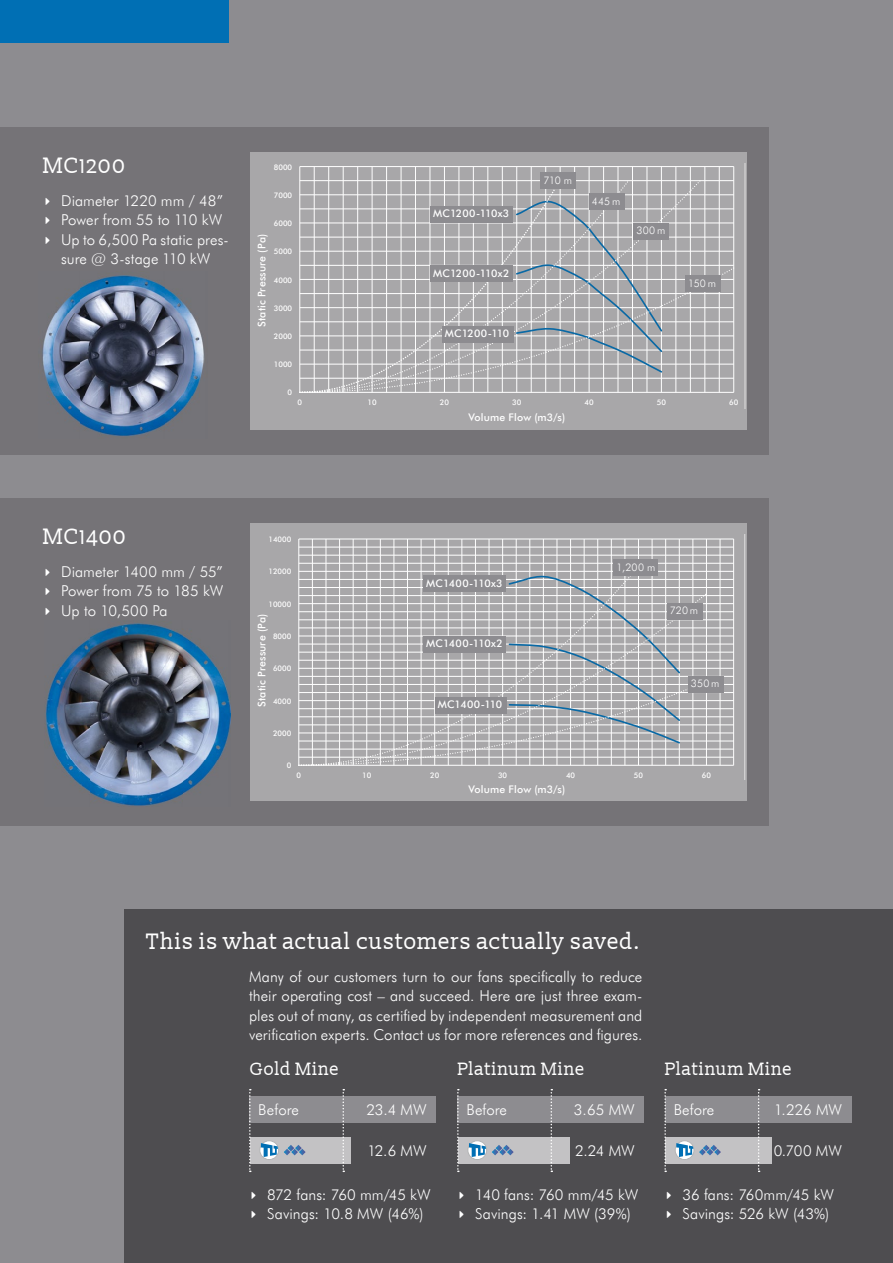
<style>
.page{position:relative;width:893px;height:1263px;background:#8d8c90}
.page>*{position:absolute;margin:0;border:0;box-sizing:border-box;transform-origin:0 0}
.t1{font:22.5px "Slabo 13 px";letter-spacing:.015em;color:#fff}
.t2{font:18px "Slabo 13 px";letter-spacing:.025em;color:#fff}
.t3{font:18px "Slabo 13 px";letter-spacing:.005em;color:#fff}
.t4{font:300 15px/19.5px "Futura BT";letter-spacing:.005em;color:#fff}
.t5{font:500 10.5px "Futura BT";letter-spacing:.015em;color:#fff}
.t6{font:300 10.5px "Futura BT";letter-spacing:.015em;color:#fff}
.t7{font:500 10.5px "Futura BT";letter-spacing:-.01em;color:#fff}
.t8{font:500 7.65px "Futura BT";color:#fff}
.s1{font-family:"Courier";font-weight:400}
</style>
<div class="page">
<div style="left:0;top:0;width:229px;height:43px;background:#006fb4"></div>
<div style="left:0;top:128px;width:769px;height:327px;background:#757377"></div>
<div style="left:0;top:499px;width:769px;height:327px;background:#757377"></div>
<div style="left:251px;top:152px;width:496px;height:278px;background:#a8a7a9"></div>
<div style="left:251px;top:523px;width:496px;height:278px;background:#a8a7a9"></div>
<div style="left:125px;top:909px;width:768px;height:354px;background:#4e4d50"></div>
<div style="left:250px;top:1096px;width:186px;height:27px;background:#8d8c90"></div>
<div style="left:458px;top:1096px;width:186px;height:27px;background:#8d8c90"></div>
<div style="left:665px;top:1096px;width:186px;height:27px;background:#8d8c90"></div>
<div style="left:250px;top:1137px;width:100px;height:26px;background:#c3c2c4"></div>
<div style="left:458px;top:1137px;width:112px;height:26px;background:#c3c2c4"></div>
<div style="left:665px;top:1137px;width:106px;height:26px;background:#c3c2c4"></div>
<svg style="left:249px;top:1089px;width:2px;height:83px"></svg>
<svg style="left:457px;top:1089px;width:2px;height:83px"></svg>
<svg style="left:664px;top:1089px;width:2px;height:83px"></svg>
<svg style="left:342px;top:1089px;width:2px;height:83px"></svg>
<svg style="left:551px;top:1089px;width:1px;height:83px"></svg>
<svg style="left:758px;top:1089px;width:2px;height:83px"></svg>
<svg style="left:299px;top:163px;width:446px;height:245px"></svg>
<svg style="left:298px;top:534px;width:447px;height:245px"></svg>
<img style="left:45px;top:623px;width:185px;height:183px">
<img style="left:42px;top:275px;width:163px;height:161px">
<div style="left:430px;top:206px;width:83px;height:16px;background:#8d8c90"></div>
<div style="left:423px;top:576px;width:83px;height:16px;background:#8d8c90"></div>
<div style="left:430px;top:266px;width:83px;height:16px;background:#8d8c90"></div>
<div style="left:423px;top:636px;width:83px;height:16px;background:#8d8c90"></div>
<div style="left:442px;top:326px;width:71px;height:16px;background:#8d8c90"></div>
<div style="left:540px;top:172px;width:36px;height:17px;background:#8d8c90"></div>
<div style="left:614px;top:559px;width:44px;height:16px;background:#8d8c90"></div>
<div style="left:589px;top:193px;width:36px;height:17px;background:#8d8c90"></div>
<div style="left:667px;top:603px;width:35px;height:16px;background:#8d8c90"></div>
<div style="left:633px;top:223px;width:36px;height:16px;background:#8d8c90"></div>
<div style="left:685px;top:275px;width:36px;height:17px;background:#8d8c90"></div>
<div style="left:688px;top:676px;width:35px;height:16px;background:#8d8c90"></div>
<div style="left:435px;top:697px;width:71px;height:16px;background:#8d8c90"></div>
<svg style="left:260px;top:1141px;width:46px;height:19px"></svg>
<svg style="left:468px;top:1141px;width:46px;height:19px"></svg>
<svg style="left:675px;top:1141px;width:46px;height:19px"></svg>
<h1 class="t1" style="left:43px;top:151px;width:85px">MC1200</h1>
<p class="t4" style="left:43px;top:191px;width:187px;text-align:center"><span class="s1">‣</span> Diameter 1220 mm / 48” <span class="s1">‣</span> Power from 55 to 110 kW <span class="s1">‣</span> Up to 6,500 Pa static pres&shy;sure @ 3-stage 110 kW</p>
<p class="t8" style="left:274px;top:162px;width:20px">8000</p>
<p class="t8" style="left:274px;top:190px;width:20px">7000</p>
<p class="t8" style="left:274px;top:218px;width:20px">6000</p>
<p class="t5" style="left:255px;top:327px;width:94px;rotate:-90deg">Static Pressure (Pa)</p>
<p class="t8" style="left:274px;top:247px;width:20px">5000</p>
<p class="t8" style="left:274px;top:275px;width:20px">4000</p>
<p class="t8" style="left:274px;top:303px;width:20px">3000</p>
<p class="t8" style="left:274px;top:331px;width:20px">2000</p>
<p class="t8" style="left:274px;top:360px;width:20px">1000</p>
<p class="t8" style="left:288px;top:388px;width:6px">0</p>
<p class="t5" style="left:433px;top:207px;width:77px">MC1200-110x3</p>
<p class="t5" style="left:433px;top:266px;width:78px">MC1200-110x2</p>
<p class="t7" style="left:445px;top:327px;width:66px">MC1200-110</p>
<p class="t6" style="left:543px;top:173px;width:30px">710 m</p>
<p class="t6" style="left:592px;top:194px;width:30px">445 m</p>
<p class="t6" style="left:636px;top:224px;width:31px">300 m</p>
<p class="t6" style="left:688px;top:276px;width:29px">150 m</p>
<p class="t8" style="left:297px;top:398px;width:6px">0</p>
<p class="t8" style="left:368px;top:398px;width:11px">10</p>
<p class="t8" style="left:440px;top:398px;width:11px">20</p>
<p class="t8" style="left:512px;top:398px;width:11px">30</p>
<p class="t8" style="left:584px;top:398px;width:11px">40</p>
<p class="t8" style="left:657px;top:398px;width:11px">50</p>
<p class="t8" style="left:729px;top:398px;width:11px">60</p>
<p class="t5" style="left:468px;top:411px;width:98px">Volume Flow (m3/s)</p>
<h1 class="t1" style="left:43px;top:522px;width:85px">MC1400</h1>
<p class="t4" style="left:43px;top:562px;width:182px;text-align:justify"><span class="s1">‣</span> Diameter 1400 mm / 55” <span class="s1">‣</span> Power from 75 to 185 kW <span class="s1">‣</span> Up to 10,500 Pa</p>
<p class="t8" style="left:269px;top:534px;width:24px">14000</p>
<p class="t8" style="left:269px;top:567px;width:24px">12000</p>
<p class="t8" style="left:269px;top:599px;width:24px">10000</p>
<p class="t5" style="left:255px;top:707px;width:94px;rotate:-90deg">Static Pressure (Pa)</p>
<p class="t8" style="left:273px;top:631px;width:20px">8000</p>
<p class="t8" style="left:273px;top:664px;width:20px">6000</p>
<p class="t8" style="left:273px;top:696px;width:20px">4000</p>
<p class="t8" style="left:273px;top:728px;width:20px">2000</p>
<p class="t8" style="left:287px;top:761px;width:6px">0</p>
<p class="t5" style="left:426px;top:577px;width:78px">MC1400-110x3</p>
<p class="t5" style="left:426px;top:637px;width:78px">MC1400-110x2</p>
<p class="t7" style="left:438px;top:697px;width:66px">MC1400-110</p>
<p class="t6" style="left:617px;top:560px;width:40px">1,200 m</p>
<p class="t6" style="left:670px;top:604px;width:30px">720 m</p>
<p class="t6" style="left:691px;top:677px;width:30px">350 m</p>
<p class="t8" style="left:296px;top:771px;width:6px">0</p>
<p class="t8" style="left:362px;top:771px;width:11px">10</p>
<p class="t8" style="left:430px;top:771px;width:11px">20</p>
<p class="t8" style="left:498px;top:771px;width:11px">30</p>
<p class="t8" style="left:566px;top:771px;width:11px">40</p>
<p class="t8" style="left:634px;top:771px;width:11px">50</p>
<p class="t8" style="left:702px;top:771px;width:11px">60</p>
<p class="t5" style="left:468px;top:782px;width:98px">Volume Flow (m3/s)</p>
<h1 class="t1" style="left:146px;top:927px;width:496px">This is what actual customers actually saved.</h1>
<p class="t4" style="left:249px;top:966px;width:395px;text-align:justify">Many of our customers turn to our fans specifically to reduce their operating cost – and succeed. Here are just three exam&shy;ples out of many, as certified by independent measurement and verification experts. Contact us for more references and figures.</p>
<p class="t3" style="left:250px;top:1057px;width:91px">Gold Mine</p>
<p class="t2" style="left:458px;top:1057px;width:129px">Platinum Mine</p>
<p class="t2" style="left:665px;top:1057px;width:129px">Platinum Mine</p>
<p class="t4" style="left:258px;top:1099px;width:42px">Before</p>
<p class="t4" style="left:366px;top:1099px;width:62px">23.4 MW</p>
<p class="t4" style="left:466px;top:1099px;width:42px">Before</p>
<p class="t4" style="left:574px;top:1099px;width:62px">3.65 MW</p>
<p class="t4" style="left:674px;top:1099px;width:42px">Before</p>
<p class="t4" style="left:774px;top:1099px;width:70px">1.226 MW</p>
<p class="t4" style="left:367px;top:1141px;width:61px">12.6 MW</p>
<p class="t4" style="left:575px;top:1141px;width:61px">2.24 MW</p>
<p class="t4" style="left:774px;top:1141px;width:70px">0.700 MW</p>
<p class="t4" style="left:249px;top:1184px;width:183px"><span class="s1">‣</span> 872 fans: 760 mm/45 kW <span class="s1">‣</span> Savings: 10.8 MW (46%)</p>
<p class="t4" style="left:457px;top:1184px;width:183px"><span class="s1">‣</span> 140 fans: 760 mm/45 kW <span class="s1">‣</span> Savings: 1.41 MW (39%)</p>
<p class="t4" style="left:664px;top:1184px;width:171px"><span class="s1">‣</span> 36 fans: 760mm/45 kW <span class="s1">‣</span> Savings: 526 kW (43%)</p>
</div>
